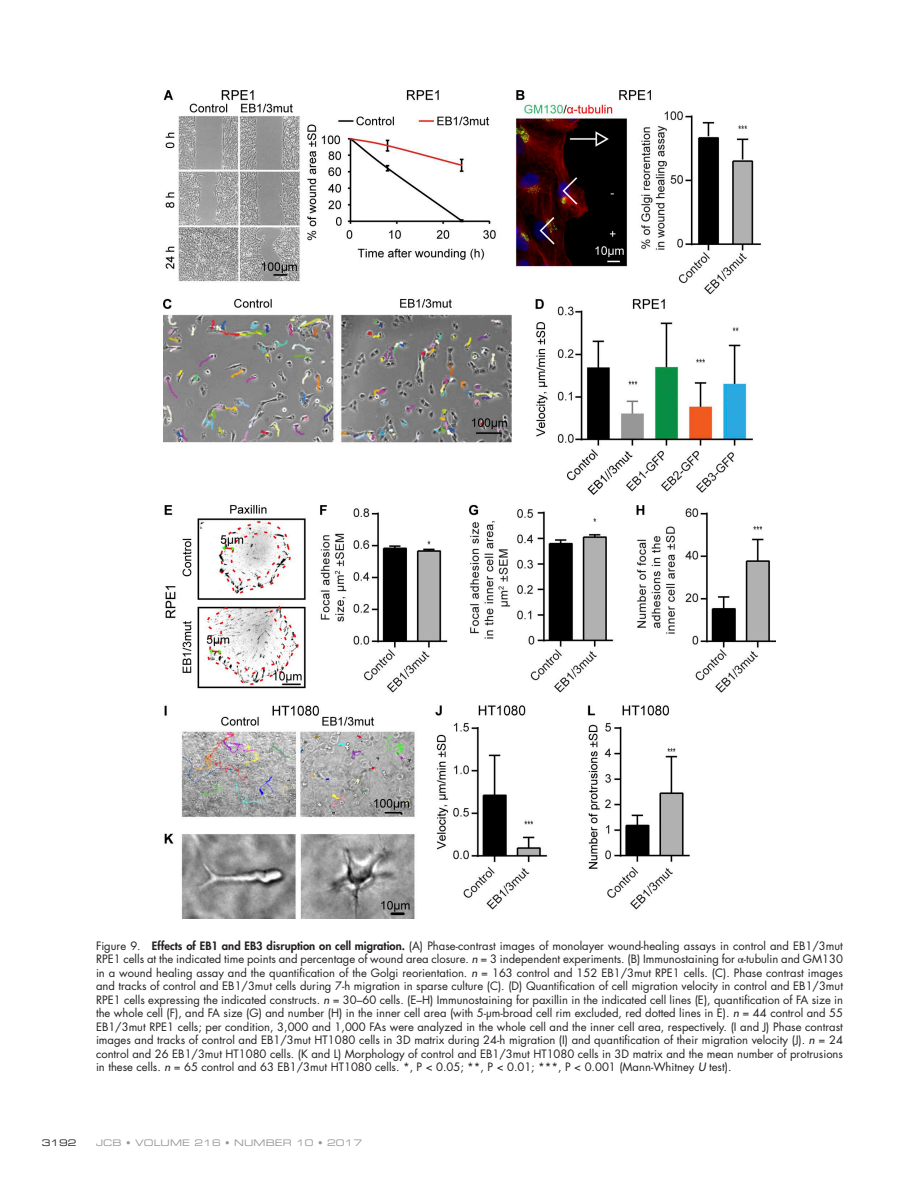
<style>
.page{position:relative;width:918px;height:1188px;background:#fff}
.page>*{position:absolute;margin:0;border:0;box-sizing:border-box;transform-origin:0 0}
.t1{font:11.25px/13.5px "Futura Std";color:#231f20;text-align:justify}
.t2{font:9px "Eurostile LT Std Ex 2";letter-spacing:.01em;color:#949698}
.t3{font:9px "Eurostile LT Std Ex 2";color:#231f20}
.s1{font-weight:800}
.s2{font-weight:500;font-style:italic}
.s3{font-family:"STIX General"}
</style>
<div class="page">
<img style="left:163px;top:90px;width:613px;height:828px">
<p class="t1" style="left:96px;top:939px;width:749px">Figure 9. <span class="s1">Effects of EB1 and EB3 disruption on cell migration.</span> (A) Phase-contrast images of monolayer wound-healing assays in control and EB1/3mut RPE1 cells at the indicated time points and percentage of wound area closure. <span class="s2">n</span> = 3 independent experiments. (B) Immunostaining for <span class="s3">α</span>-tubulin and GM130 in a wound healing assay and the quantification of the Golgi reorientation. <span class="s2">n</span> = 163 control and 152 EB1/3mut RPE1 cells. (C). Phase contrast images and tracks of control and EB1/3mut cells during 7-h migration in sparse culture (C). (D) Quantification of cell migration velocity in control and EB1/3mut RPE1 cells expressing the indicated constructs. <span class="s2">n</span> = 30–60 cells. (E–H) Immunostaining for paxillin in the indicated cell lines (E), quantification of FA size in the whole cell (F), and FA size (G) and number (H) in the inner cell area (with 5-µm-broad cell rim excluded, red dotted lines in E). <span class="s2">n</span> = 44 control and 55<br>EB1/3mut RPE1 cells; per condition, 3,000 and 1,000 FAs were analyzed in the whole cell and the inner cell area, respectively. (I and J) Phase contrast images and tracks of control and EB1/3mut HT1080 cells in 3D matrix during 24-h migration (I) and quantification of their migration velocity (J). <span class="s2">n</span> = 24 control and 26 EB1/3mut HT1080 cells. (K and L) Morphology of control and EB1/3mut HT1080 cells in 3D matrix and the mean number of protrusions in these cells. <span class="s2">n</span> = 65 control and 63 EB1/3mut HT1080 cells. *, P &lt; 0.05; **, P &lt; 0.01; ***, P &lt; 0.001 (Mann-Whitney <span class="s2">U</span> test).</p>
<p class="t3" style="left:42px;top:1136px;width:36px">3192</p>
<p class="t2" style="left:96px;top:1136px;width:268px">JCB • VOLUME 216 • NUMBER 10 • 2017</p>
</div>
